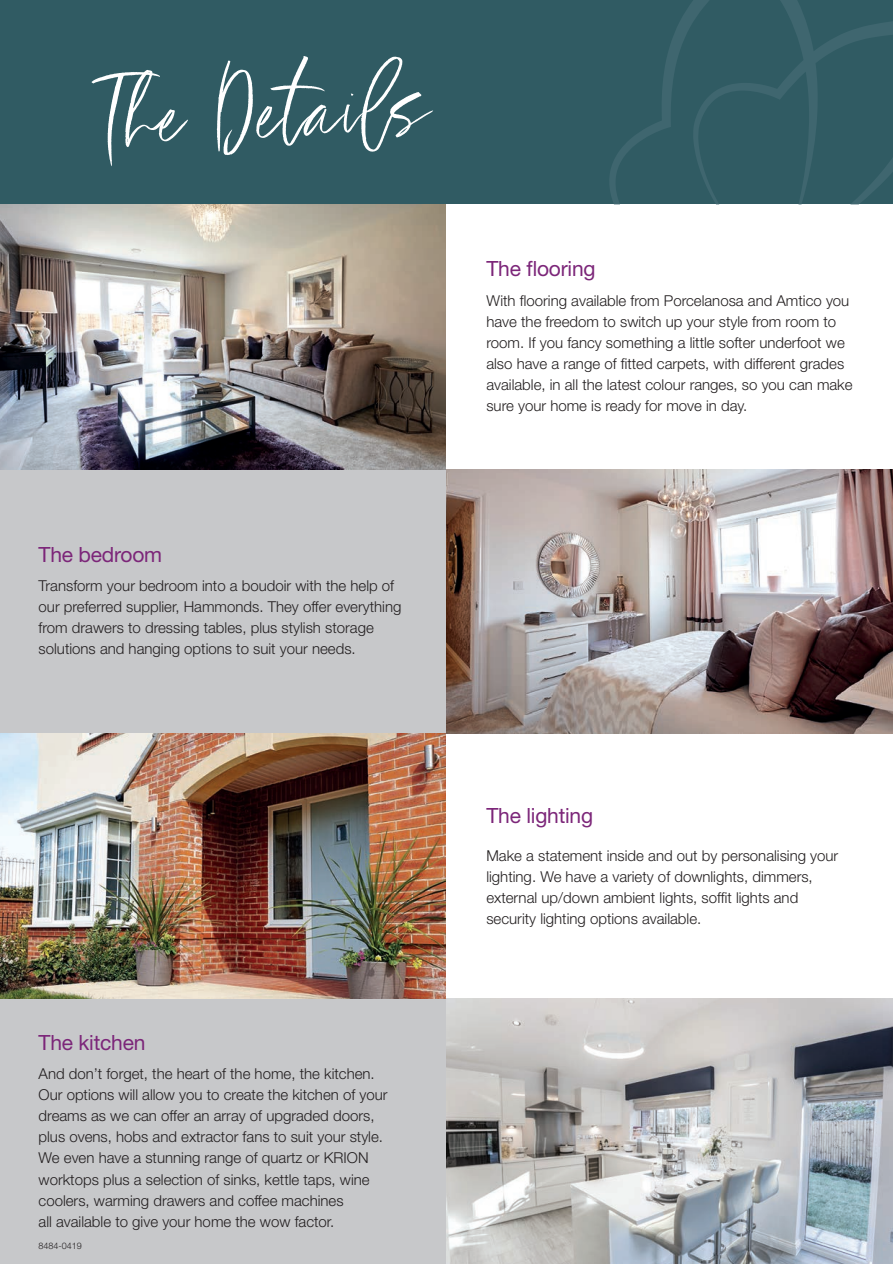
<style>
.page{position:relative;width:893px;height:1264px;background:#fff}
.page>*{position:absolute;margin:0;border:0;box-sizing:border-box;transform-origin:0 0}
.t1{font:135px "The Bohemian";color:#fff}
.t2{font:21px "Helvetica Neue LT Std";letter-spacing:-.01em;color:#7c2679}
.t3{font:300 15px/21px "Helvetica Neue LT Std";color:#231f20}
.t4{font:300 9px "Helvetica Neue LT Std";color:#231f20}
</style>
<div class="page">
<div style="left:0;top:0;width:892px;height:204px;background:#305b63"></div>
<svg style="left:609px;top:0;width:283px;height:204px"></svg>
<div style="left:0;top:469px;width:446px;height:265px;background:#c7c8ca"></div>
<div style="left:0;top:998px;width:446px;height:266px;background:#c7c8ca"></div>
<img style="left:446px;top:998px;width:446px;height:266px">
<img style="left:446px;top:469px;width:446px;height:265px">
<img style="left:0;top:204px;width:446px;height:265px">
<img style="left:0;top:734px;width:446px;height:264px">
<h1 class="t1" style="left:105px;top:50px;width:325px;rotate:-2deg">The Details</h1>
<h2 class="t2" style="left:486px;top:256px;width:111px">The ooring</h2>
<p class="t3" style="left:486px;top:289px;width:367px">With flooring available from Porcelanosa and Amtico you have the freedom to switch up your style from room to room. If you fancy something a little softer underfoot we also have a range of fitted carpets, with different grades available, in all the latest colour ranges, so you can make sure your home is ready for move in day.</p>
<h2 class="t2" style="left:39px;top:541px;width:125px">The bedroom</h2>
<p class="t3" style="left:39px;top:575px;width:364px">Transform your bedroom into a boudoir with the help of our preferred supplier, Hammonds. They offer everything from drawers to dressing tables, plus stylish storage solutions and hanging options to suit your needs.</p>
<h2 class="t2" style="left:39px;top:1029px;width:108px">The kitchen</h2>
<p class="t3" style="left:39px;top:1063px;width:350px">And don’t forget, the heart of the home, the kitchen.<br>Our options will allow you to create the kitchen of your dreams as we can offer an array of upgraded doors, plus ovens, hobs and extractor fans to suit your style.<br>We even have a stunning range of quartz or KRION worktops plus a selection of sinks, kettle taps, wine coolers, warming drawers and coffee machines<br>all available to give your home the wow factor.</p>
<p class="t4" style="left:39px;top:1240px;width:45px">8484-0419</p>
<h2 class="t2" style="left:486px;top:802px;width:108px">The lighting</h2>
<p class="t3" style="left:486px;top:844px;width:353px">Make a statement inside and out by personalising your lighting. We have a variety of downlights, dimmers, external up/down ambient lights, soffit lights and security lighting options available.</p>
</div>
